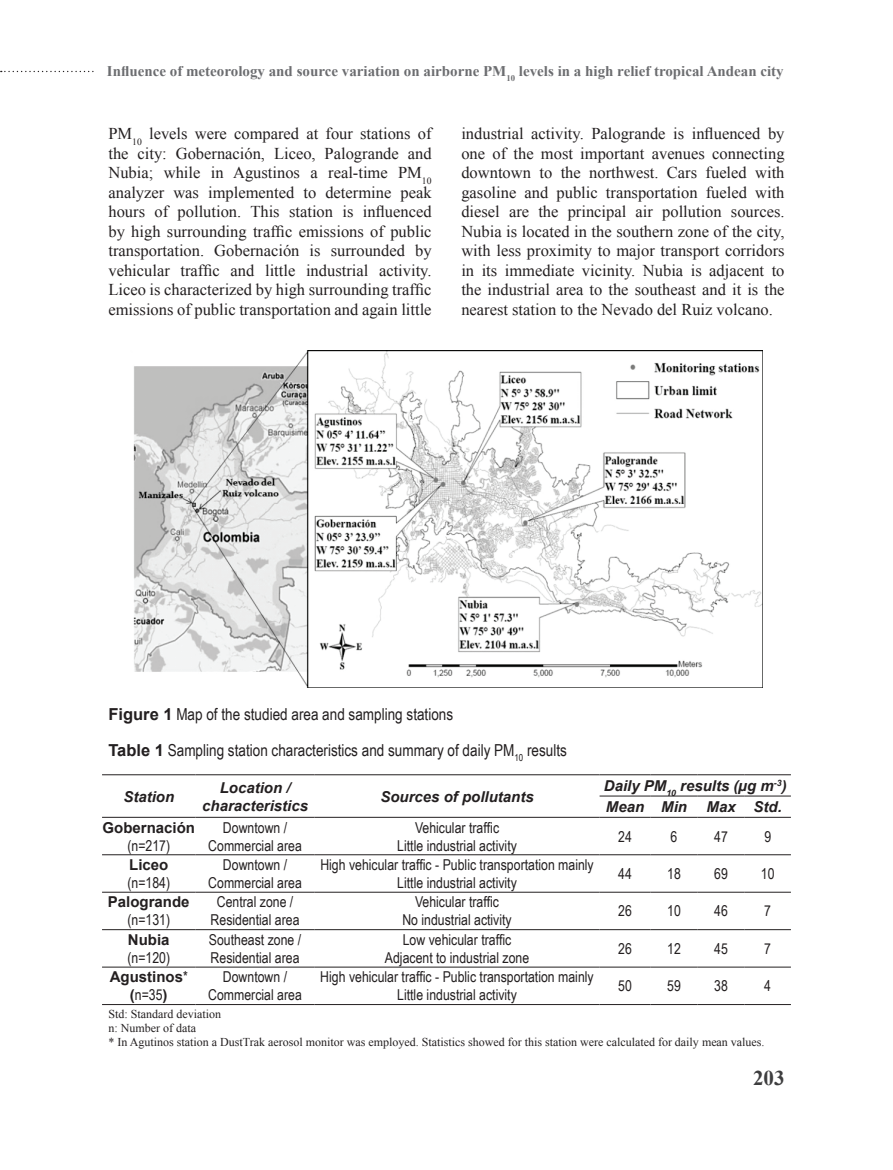
<style>
.page{position:relative;width:893px;height:1170px;background:#fff}
.page>*{position:absolute;margin:0;border:0;box-sizing:border-box;transform-origin:0 0}
.t1{font:700 21px "Times New Roman";color:#3e3e3f}
.t2{font:16.5px/19.5px "Times New Roman";color:#231f20;text-align:justify}
.t3{font:16.5px/35.2px "Arial Narrow";color:#231f20}
.t4{font:15px/18px "Arial Narrow";color:#231f20;text-align:center}
.t5{font:700 15px "Times New Roman";color:#6c6d70}
.t6{font:italic 700 15px/18px "Arial";color:#231f20;text-align:center}
.t7{font:700 15px "Arial";color:#231f20}
.t8{font:12px/14.4px "Times New Roman";color:#231f20}
.s1{font-family:"Arial";font-weight:700}
.s2{font-family:"Arial Narrow";font-weight:400}
</style>
<div class="page">
<svg style="left:1px;top:71px;width:93px;height:1px"></svg>
<img style="left:133px;top:350px;width:629px;height:337px">
<hr style="left:102px;top:774px;width:94px;height:1px;background:#231f20">
<hr style="left:196px;top:774px;width:119px;height:1px;background:#231f20">
<hr style="left:315px;top:774px;width:285px;height:1px;background:#231f20">
<hr style="left:600px;top:774px;width:51px;height:1px;background:#231f20">
<hr style="left:651px;top:774px;width:47px;height:1px;background:#231f20">
<hr style="left:698px;top:774px;width:47px;height:1px;background:#231f20">
<hr style="left:745px;top:774px;width:46px;height:1px;background:#231f20">
<hr style="left:600px;top:795px;width:51px;height:1px;background:#231f20">
<hr style="left:651px;top:795px;width:47px;height:1px;background:#231f20">
<hr style="left:698px;top:795px;width:47px;height:1px;background:#231f20">
<hr style="left:745px;top:795px;width:46px;height:1px;background:#231f20">
<hr style="left:102px;top:816px;width:94px;height:1px;background:#231f20">
<hr style="left:196px;top:816px;width:119px;height:1px;background:#231f20">
<hr style="left:315px;top:816px;width:285px;height:1px;background:#231f20">
<hr style="left:600px;top:816px;width:51px;height:1px;background:#231f20">
<hr style="left:651px;top:816px;width:47px;height:1px;background:#231f20">
<hr style="left:698px;top:816px;width:47px;height:1px;background:#231f20">
<hr style="left:745px;top:816px;width:46px;height:1px;background:#231f20">
<hr style="left:102px;top:854px;width:94px;height:1px;background:#231f20">
<hr style="left:196px;top:854px;width:119px;height:1px;background:#231f20">
<hr style="left:315px;top:854px;width:285px;height:1px;background:#231f20">
<hr style="left:600px;top:854px;width:51px;height:1px;background:#231f20">
<hr style="left:651px;top:854px;width:47px;height:1px;background:#231f20">
<hr style="left:698px;top:854px;width:47px;height:1px;background:#231f20">
<hr style="left:745px;top:854px;width:46px;height:1px;background:#231f20">
<hr style="left:102px;top:891px;width:94px;height:1px;background:#231f20">
<hr style="left:196px;top:891px;width:119px;height:1px;background:#231f20">
<hr style="left:315px;top:891px;width:285px;height:1px;background:#231f20">
<hr style="left:600px;top:891px;width:51px;height:1px;background:#231f20">
<hr style="left:651px;top:891px;width:47px;height:1px;background:#231f20">
<hr style="left:698px;top:891px;width:47px;height:1px;background:#231f20">
<hr style="left:745px;top:891px;width:46px;height:1px;background:#231f20">
<hr style="left:102px;top:929px;width:94px;height:1px;background:#231f20">
<hr style="left:196px;top:929px;width:119px;height:1px;background:#231f20">
<hr style="left:315px;top:929px;width:285px;height:1px;background:#231f20">
<hr style="left:600px;top:929px;width:51px;height:1px;background:#231f20">
<hr style="left:651px;top:929px;width:47px;height:1px;background:#231f20">
<hr style="left:698px;top:929px;width:47px;height:1px;background:#231f20">
<hr style="left:745px;top:929px;width:46px;height:1px;background:#231f20">
<hr style="left:102px;top:966px;width:94px;height:1px;background:#231f20">
<hr style="left:196px;top:966px;width:119px;height:1px;background:#231f20">
<hr style="left:315px;top:966px;width:285px;height:1px;background:#231f20">
<hr style="left:600px;top:966px;width:51px;height:1px;background:#231f20">
<hr style="left:651px;top:966px;width:47px;height:1px;background:#231f20">
<hr style="left:698px;top:966px;width:47px;height:1px;background:#231f20">
<hr style="left:745px;top:966px;width:46px;height:1px;background:#231f20">
<hr style="left:102px;top:1004px;width:94px;height:1px;background:#231f20">
<hr style="left:196px;top:1004px;width:119px;height:1px;background:#231f20">
<hr style="left:315px;top:1004px;width:285px;height:1px;background:#231f20">
<hr style="left:600px;top:1004px;width:51px;height:1px;background:#231f20">
<hr style="left:651px;top:1004px;width:47px;height:1px;background:#231f20">
<hr style="left:698px;top:1004px;width:47px;height:1px;background:#231f20">
<hr style="left:745px;top:1004px;width:46px;height:1px;background:#231f20">
<p class="t5" style="left:107px;top:61px;width:678px">Influence of meteorology and source variation on airborne PM<sub>10</sub> levels in a high relief tropical Andean city</p>
<p class="t2" style="left:108px;top:123px;width:325px">PM<sub>10</sub> levels were compared at four stations of the city: Gobernación, Liceo, Palogrande and Nubia; while in Agustinos a real-time PM<sub>10 </sub>analyzer was implemented to determine peak hours of pollution. This station is influenced by high surrounding traffic emissions of public transportation. Gobernación is surrounded by vehicular traffic and little industrial activity.<br>Liceo is characterized by high surrounding traffic emissions of public transportation and again little</p>
<p class="t2" style="left:461px;top:124px;width:325px">industrial activity. Palogrande is influenced by one of the most important avenues connecting downtown to the northwest. Cars fueled with gasoline and public transportation fueled with diesel are the principal air pollution sources.<br>Nubia is located in the southern zone of the city, with less proximity to major transport corridors in its immediate vicinity. Nubia is adjacent to the industrial area to the southeast and it is the nearest station to the Nevado del Ruiz volcano.</p>
<p class="t3" style="left:108px;top:696px;width:460px"><span class="s1">Figure 1</span> Map of the studied area and sampling stations<br><span class="s1">Table 1</span> Sampling station characteristics and summary of daily PM<sub>10</sub> results</p>
<p class="t6" style="left:123px;top:787px;width:52px">Station</p>
<p class="t6" style="left:202px;top:778px;width:107px">Location / characteristics</p>
<p class="t6" style="left:380px;top:787px;width:155px">Sources of pollutants</p>
<p class="t6" style="left:604px;top:775px;width:184px;line-height:21.3px;text-align:left">Daily PM<sub>10</sub> results (µg m<sup>-3</sup>)<br>Mean Min</p>
<p class="t6" style="left:706px;top:798px;width:77px">Max Std.</p>
<p class="t7" style="left:103px;top:817px;width:94px">Gobernación</p>
<p class="t4" style="left:127px;top:835px;width:44px">(n=217)</p>
<p class="t4" style="left:208px;top:817px;width:95px">Downtown /<br>Commercial area</p>
<p class="t4" style="left:397px;top:817px;width:121px">Vehicular traffic<br>Little industrial activity</p>
<p class="t4" style="left:618px;top:826px;width:15px">24</p>
<p class="t4" style="left:671px;top:826px;width:8px">6</p>
<p class="t4" style="left:714px;top:826px;width:15px">47</p>
<p class="t4" style="left:764px;top:826px;width:8px">9</p>
<p class="t7" style="left:129px;top:854px;width:41px">Liceo</p>
<p class="t4" style="left:127px;top:873px;width:44px">(n=184)</p>
<p class="t4" style="left:208px;top:855px;width:95px">Downtown /<br>Commercial area</p>
<p class="t4" style="left:320px;top:855px;width:275px">High vehicular traffic - Public transportation mainly<br>Little industrial activity</p>
<p class="t4" style="left:618px;top:864px;width:15px">44</p>
<p class="t4" style="left:667px;top:864px;width:15px">18</p>
<p class="t4" style="left:714px;top:864px;width:15px">69</p>
<p class="t4" style="left:761px;top:864px;width:15px">10</p>
<p class="t7" style="left:108px;top:892px;width:83px">Palogrande</p>
<p class="t4" style="left:127px;top:910px;width:44px">(n=131)</p>
<p class="t4" style="left:211px;top:892px;width:90px">Central zone /<br>Residential area</p>
<p class="t4" style="left:402px;top:892px;width:111px">Vehicular traffic<br>No industrial activity</p>
<p class="t4" style="left:618px;top:901px;width:15px">26</p>
<p class="t4" style="left:667px;top:901px;width:15px">10</p>
<p class="t4" style="left:714px;top:901px;width:15px">46</p>
<p class="t4" style="left:764px;top:901px;width:8px">7</p>
<p class="t7" style="left:128px;top:929px;width:43px">Nubia</p>
<p class="t4" style="left:127px;top:947px;width:44px">(n=120)</p>
<p class="t4" style="left:209px;top:929px;width:94px;text-align:left">Southeast zone /<br>Residential area</p>
<p class="t4" style="left:385px;top:929px;width:146px">Low vehicular traffic<br>Adjacent to industrial zone</p>
<p class="t4" style="left:618px;top:938px;width:15px">26</p>
<p class="t4" style="left:667px;top:938px;width:15px">12</p>
<p class="t4" style="left:714px;top:938px;width:15px">45</p>
<p class="t4" style="left:764px;top:938px;width:8px">7</p>
<p class="t4" style="left:208px;top:967px;width:95px">Downtown /<br>Commercial area</p>
<p class="t4" style="left:320px;top:967px;width:275px">High vehicular traffic - Public transportation mainly<br>Little industrial activity</p>
<p class="t4" style="left:618px;top:976px;width:15px">50</p>
<p class="t4" style="left:667px;top:976px;width:15px">59</p>
<p class="t4" style="left:714px;top:976px;width:15px">38</p>
<p class="t4" style="left:764px;top:976px;width:8px">4</p>
<p class="t8" style="left:108px;top:1006px;width:658px">Std: Standard deviation<br>n: Number of data<br>* In Agutinos station a DustTrak aerosol monitor was employed. Statistics showed for this station were calculated for daily mean values.</p>
<p class="t7" style="left:110px;top:966px;width:80px">Agustinos<span class="s2">*</span></p>
<p class="t4" style="left:130px;top:985px;width:39px"><span class="s1">(</span>n=35<span class="s1">)</span></p>
<p class="t1" style="left:753px;top:1063px;width:33px">203</p>
</div>
